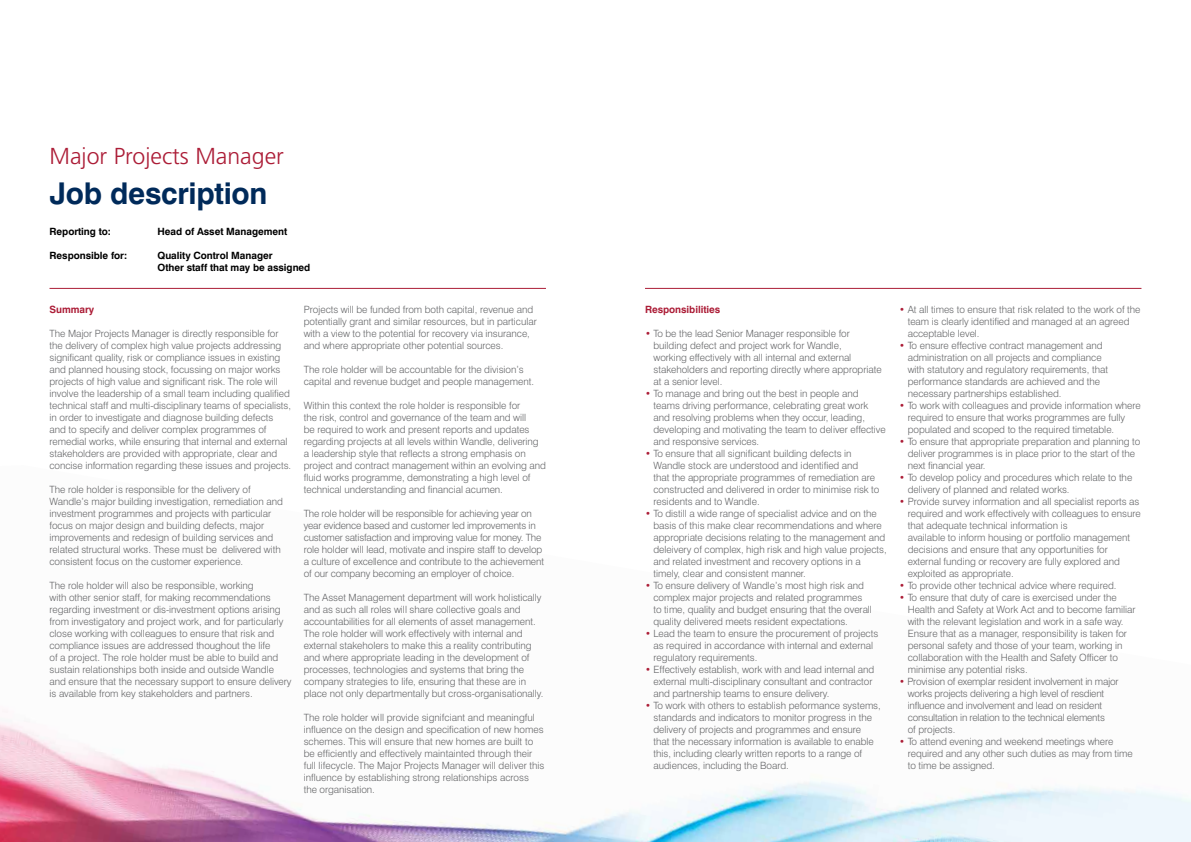
<style>
.page{position:relative;width:1191px;height:842px;background:#fff}
.page>*{position:absolute;margin:0;border:0;box-sizing:border-box;transform-origin:0 0}
.t1{font:700 30px "Swiss 721 BT";letter-spacing:-.01em;color:#002a5a}
.t2{font:300 23.1px "Frutiger";color:#ac1d37}
.t3{font:300 10px/12px "Swiss 721 BT";letter-spacing:-.005em;color:#636466}
.t4{font:700 10px/12px "Swiss 721 BT";letter-spacing:-.005em;color:#000}
.t5{font:700 10px "Swiss 721 BT";letter-spacing:-.005em;color:#ac1d37}
.s1{color:#ac1d37}
</style>
<div class="page">
<img style="left:0;top:722px;width:1191px;height:120px">
<hr style="left:49px;top:288px;width:497px;height:1px;background:#ac1d37">
<hr style="left:645px;top:288px;width:496px;height:1px;background:#ac1d37">
<h2 class="t2" style="left:50px;top:143px;width:236px">Major Projects Manager</h2>
<h1 class="t1" style="left:50px;top:175px;width:219px">Job description</h1>
<p class="t4" style="left:50px;top:225px;width:63px">Reporting to:</p>
<p class="t4" style="left:158px;top:225px;width:131px">Head of Asset Management</p>
<p class="t4" style="left:50px;top:249px;width:79px">Responsible for:</p>
<p class="t4" style="left:158px;top:249px;width:154px">Quality Control Manager<br>Other staff that may be assigned</p>
<p class="t5" style="left:50px;top:304px;width:46px">Summary</p>
<p class="t3" style="left:50px;top:328px;width:243px">The Major Projects Manager is directly responsible for the delivery of complex high value projects addressing significant quality, risk or compliance issues in existing and planned housing stock, focussing on major works projects of high value and significant risk. The role will involve the leadership of a small team including qualified technical staff and multi-disciplinary teams of specialists, in order to investigate and diagnose building defects and to specify and deliver complex programmes of remedial works, while ensuring that internal and external stakeholders are provided with appropriate, clear and concise information regarding these issues and projects.</p>
<p class="t3" style="left:50px;top:484px;width:235px">The role holder is responsible for the delivery of Wandle’s major building investigation, remediation and investment programmes and projects with particular focus on major design and building defects, major improvements and redesign of building services and related structural works. These must be delivered with consistent focus on the customer experience.</p>
<p class="t3" style="left:50px;top:580px;width:243px">The role holder will also be responsible, working<br>with other senior staff, for making recommendations regarding investment or dis-investment options arising from investigatory and project work, and for particularly close working with colleagues to ensure that risk and compliance issues are addressed thoughout the life<br>of a project. The role holder must be able to build and sustain relationships both inside and outside Wandle and ensure that the necessary support to ensure delivery is available from key stakeholders and partners.</p>
<p class="t3" style="left:304px;top:304px;width:234px">Projects will be funded from both capital, revenue and potentially grant and similar resources, but in particular with a view to the potential for recovery via insurance, and where appropriate other potential sources.</p>
<p class="t3" style="left:304px;top:364px;width:232px">The role holder will be accountable for the division’s capital and revenue budget and people management.</p>
<p class="t3" style="left:304px;top:400px;width:244px">Within this context the role holder is responsible for<br>the risk, control and governance of the team and will<br>be required to work and present reports and updates regarding projects at all levels within Wandle, delivering a leadership style that reflects a strong emphasis on project and contract management within an evolving and fluid works programme, demonstrating a high level of technical understanding and financial acumen.</p>
<p class="t3" style="left:304px;top:508px;width:242px">The role holder will be responsible for achieving year on year evidence based and customer led improvements in customer satisfaction and improving value for money. The role holder will lead, motivate and inspire staff to develop a culture of excellence and contribute to the achievement of our company becoming an employer of choice.</p>
<p class="t3" style="left:304px;top:592px;width:241px">The Asset Management department will work holistically and as such all roles will share collective goals and accountabilities for all elements of asset management.<br>The role holder will work effectively with internal and external stakeholers to make this a reality contributing and where appropriate leading in the development of processes, technologies and systems that bring the company strategies to life, ensuring that these are in place not only departmentally but cross-organisationally.</p>
<p class="t3" style="left:304px;top:712px;width:242px">The role holder will provide signifciant and meaningful influence on the design and specification of new homes schemes. This will ensure that new homes are built to be efficiently and effectively maintainted through their full lifecycle. The Major Projects Manager will deliver this influence by establishing strong relationships across the organisation.</p>
<p class="t5" style="left:645px;top:304px;width:77px">Responsibilities</p>
<p class="t3" style="left:653px;top:328px;width:230px;text-indent:-8px"><span class="s1">•</span> To be the lead Senior Manager responsible for building defect and project work for Wandle,<br>working effectively with all internal and external stakeholders and reporting directly where appropriate at a senior level.</p>
<p class="t3" style="left:653px;top:388px;width:234px;text-indent:-8px"><span class="s1">•</span> To manage and bring out the best in people and teams driving performance, celebrating great work and resolving problems when they occur, leading, developing and motivating the team to deliver effective and responsive services.</p>
<p class="t3" style="left:653px;top:448px;width:227px;text-indent:-8px"><span class="s1">•</span> To ensure that all significant building defects in Wandle stock are understood and identified and<br>that the appropriate programmes of remediation are constructed and delivered in order to minimise risk to residents and to Wandle.</p>
<p class="t3" style="left:653px;top:508px;width:235px;text-indent:-8px"><span class="s1">•</span> To distill a wide range of specialist advice and on the basis of this make clear recommendations and where appropriate decisions relating to the management and deleivery of complex, high risk and high value projects, and related investment and recovery options in a timely, clear and consistent manner.</p>
<p class="t3" style="left:653px;top:580px;width:220px;text-indent:-9px"><span class="s1">•</span> To ensure delivery of Wandle’s most high risk and complex major projects and related programmes to time, quality and budget ensuring that the overall quality delivered meets resident expectations.</p>
<p class="t3" style="left:653px;top:628px;width:226px;text-indent:-8px"><span class="s1">•</span> Lead the team to ensure the procurement of projects as required in accordance with internal and external regulatory requirements.</p>
<p class="t3" style="left:653px;top:664px;width:222px;text-indent:-8px"><span class="s1">•</span> Effectively establish, work with and lead internal and external multi-disciplinary consultant and contractor and partnership teams to ensure delivery.</p>
<p class="t3" style="left:653px;top:700px;width:229px;text-indent:-9px"><span class="s1">•</span> To work with others to establish peformance systems, standards and indicators to monitor progress in the delivery of projects and programmes and ensure<br>that the necessary information is available to enable this, including clearly written reports to a range of audiences, including the Board.</p>
<p class="t3" style="left:907px;top:304px;width:234px;text-indent:-8px"><span class="s1">•</span> At all times to ensure that risk related to the work of the team is clearly identified and managed at an agreed acceptable level.</p>
<p class="t3" style="left:907px;top:340px;width:202px;text-indent:-8px"><span class="s1">•</span> To ensure effective contract management and administration on all projects and compliance with statutory and regulatory requirements, that performance standards are achieved and the necessary partnerships established.</p>
<p class="t3" style="left:907px;top:400px;width:234px;text-indent:-8px"><span class="s1">•</span> To work with colleagues and provide information where required to ensure that works programmes are fully populated and scoped to the required timetable.</p>
<p class="t3" style="left:907px;top:436px;width:234px;text-indent:-8px"><span class="s1">•</span> To ensure that appropriate preparation and planning to deliver programmes is in place prior to the start of the next financial year.</p>
<p class="t3" style="left:907px;top:472px;width:226px;text-indent:-8px"><span class="s1">•</span> To develop policy and procedures which relate to the delivery of planned and related works.</p>
<p class="t3" style="left:907px;top:496px;width:234px;text-indent:-8px"><span class="s1">•</span> Provide survey information and all specialist reports as required and work effectively with colleagues to ensure that adequate technical information is<br>available to inform housing or portfolio management decisions and ensure that any opportunities for external funding or recovery are fully explored and exploited as appropriate.</p>
<p class="t3" style="left:899px;top:580px;width:219px"><span class="s1">•</span> To provide other technical advice where required.</p>
<p class="t3" style="left:907px;top:592px;width:229px;text-indent:-8px"><span class="s1">•</span> To ensure that duty of care is exercised under the Health and Safety at Work Act and to become familiar with the relevant legislation and work in a safe way.<br>Ensure that as a manager, responsibility is taken for personal safety and those of your team, working in collaboration with the Health and Safety Officer to minimise any potential risks.</p>
<p class="t3" style="left:907px;top:676px;width:212px;text-indent:-8px"><span class="s1">•</span> Provision of exemplar resident involvement in major works projects delivering a high level of resdient influence and involvement and lead on resident consultation in relation to the technical elements<br>of projects.</p>
<p class="t3" style="left:907px;top:736px;width:227px;text-indent:-8px"><span class="s1">•</span> To attend evening and weekend meetings where required and any other such duties as may from time to time be assigned.</p>
</div>
